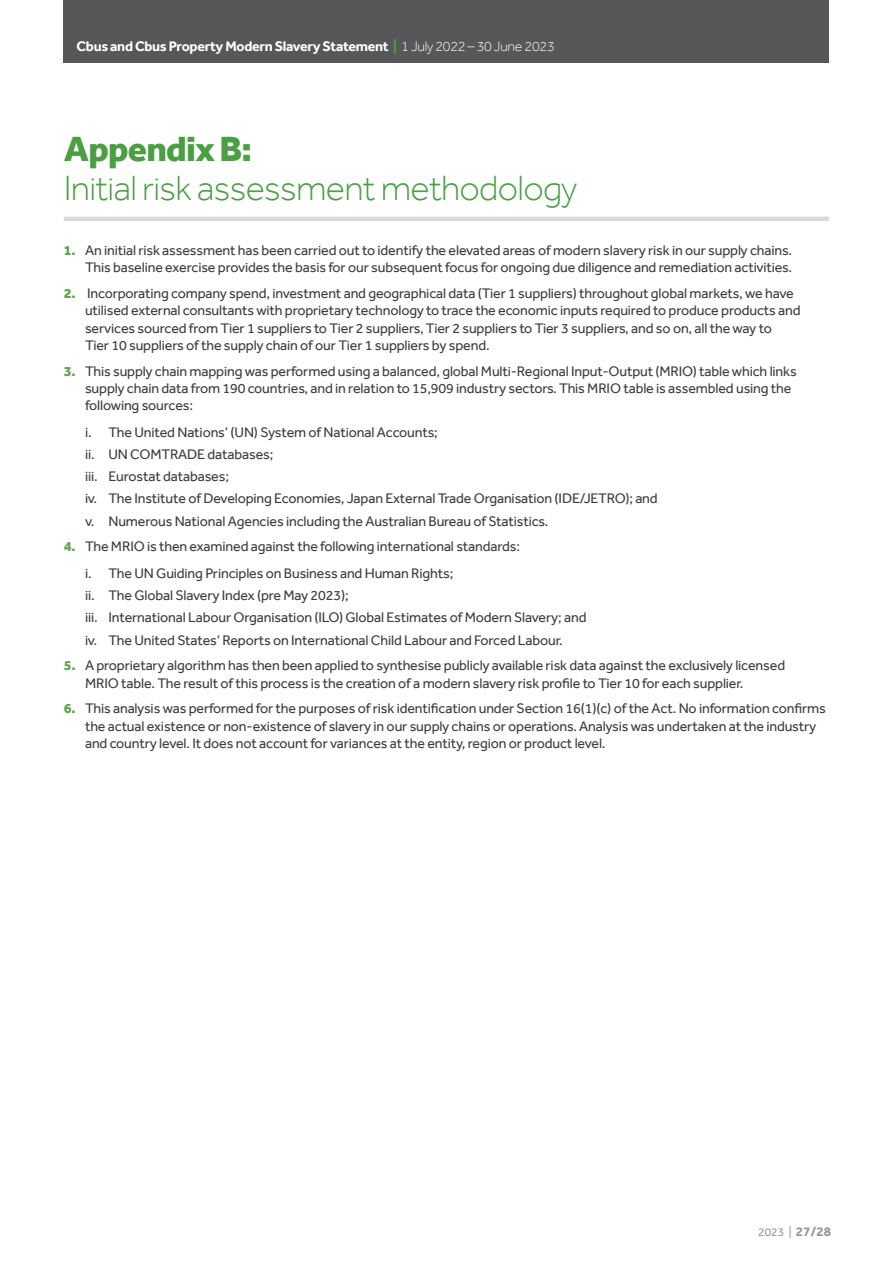
<style>
.page{position:relative;width:893px;height:1263px;background:#fff}
.page>*{position:absolute;margin:0;border:0;box-sizing:border-box;transform-origin:0 0}
.Heading_with_line_underneath{font:300 36px/39px "Effra";letter-spacing:-.02em;color:#4c9e45}
.N_R_2018__Numbered_bullet{font:14.25px/17.2px "Effra";letter-spacing:-.01em;color:#3e3e3f}
._2020__Body_Text_before_bullet{font:14.25px "Effra";letter-spacing:-.01em;color:#3e3e3f}
._2020__Body_Text_9_5pt{font:14.25px "Effra";letter-spacing:-.01em;color:#3e3e3f}
.t1{font:700 14.25px "Effra";letter-spacing:-.02em;color:#fff}
.t2{font:12px "Effra";color:#9a9799}
.s1{color:#4c9e45}
.s2{font-weight:300}
.s3{font-weight:800}
.s4{font-weight:800;color:#61a551}
.s5{font-weight:700;font-size:13.5px}
</style>
<div class="page">
<div style="left:64px;top:0;width:765px;height:63px;background:#555759"></div>
<hr style="left:64px;top:217px;width:765px;height:4px;background:#dadada">
<p class="t1" style="left:77px;top:38px;width:480px">Cbus and Cbus Property Modern Slavery Statement <span class="s1">|</span> <span class="s2">1 July 2022 – 30 June 2023</span></p>
<p class="Heading_with_line_underneath" style="left:64px;top:129px;width:515px"><span class="s3">Appendix B:<br></span>Initial risk assessment methodology</p>
<p class="N_R_2018__Numbered_bullet" style="left:64px;top:242px;width:730px;text-align:right"><span class="s4">1.</span> An initial risk assessment has been carried out to identify the elevated areas of modern slavery risk in our supply chains.<br>This baseline exercise provides the basis for our subsequent focus for ongoing due diligence and remediation activities.</p>
<p class="N_R_2018__Numbered_bullet" style="left:85px;top:285px;width:717px;text-indent:-21px"><span class="s4">2.</span> Incorporating company spend, investment and geographical data (Tier 1 suppliers) throughout global markets, we have utilised external consultants with proprietary technology to trace the economic inputs required to produce products and services sourced from Tier 1 suppliers to Tier 2 suppliers, Tier 2 suppliers to Tier 3 suppliers, and so on, all the way to<br>Tier 10 suppliers of the supply chain of our Tier 1 suppliers by spend.</p>
<p class="N_R_2018__Numbered_bullet" style="left:85px;top:362px;width:713px;text-indent:-21px"><span class="s4">3.</span> This supply chain mapping was performed using a balanced, global Multi-Regional Input-Output (MRIO) table which links supply chain data from 190 countries, and in relation to 15,909 industry sectors. This MRIO table is assembled using the following sources:</p>
<p class="_2020__Body_Text_before_bullet" style="left:85px;top:424px;width:354px">i. The United Nations’ (UN) System of National Accounts;</p>
<p class="_2020__Body_Text_before_bullet" style="left:85px;top:446px;width:190px">ii. UN COMTRADE databases;</p>
<p class="_2020__Body_Text_before_bullet" style="left:85px;top:468px;width:145px">iii. Eurostat databases;</p>
<p class="_2020__Body_Text_before_bullet" style="left:85px;top:490px;width:574px">iv. The Institute of Developing Economies, Japan External Trade Organisation (IDE/JETRO); and</p>
<p class="_2020__Body_Text_9_5pt" style="left:85px;top:513px;width:465px">v. Numerous National Agencies including the Australian Bureau of Statistics.</p>
<p class="N_R_2018__Numbered_bullet" style="left:64px;top:538px;width:458px"><span class="s4">4.</span> The MRIO is then examined against the following international standards:</p>
<p class="_2020__Body_Text_before_bullet" style="left:85px;top:565px;width:370px">i. The UN Guiding Principles on Business and Human Rights;</p>
<p class="_2020__Body_Text_before_bullet" style="left:85px;top:587px;width:265px">ii. The Global Slavery Index (pre May 2023);</p>
<p class="_2020__Body_Text_before_bullet" style="left:85px;top:609px;width:503px">iii. International Labour Organisation (ILO) Global Estimates of Modern Slavery; and</p>
<p class="_2020__Body_Text_9_5pt" style="left:85px;top:632px;width:479px">iv. The United States’ Reports on International Child Labour and Forced Labour.</p>
<p class="N_R_2018__Numbered_bullet" style="left:85px;top:657px;width:702px;text-indent:-21px"><span class="s4">5.</span> A proprietary algorithm has then been applied to synthesise publicly available risk data against the exclusively licensed<br>MRIO table. The result of this process is the creation of a modern slavery risk profile to Tier 10 for each supplier.</p>
<p class="N_R_2018__Numbered_bullet" style="left:85px;top:700px;width:742px;text-indent:-21px"><span class="s4">6.</span> This analysis was performed for the purposes of risk identification under Section 16(1)(c) of the Act. No information confirms the actual existence or non-existence of slavery in our supply chains or operations. Analysis was undertaken at the industry and country level. It does not account for variances at the entity, region or product level.</p>
<p class="t2" style="left:758px;top:1224px;width:75px">2023 | <span class="s5">27/28</span></p>
</div>
